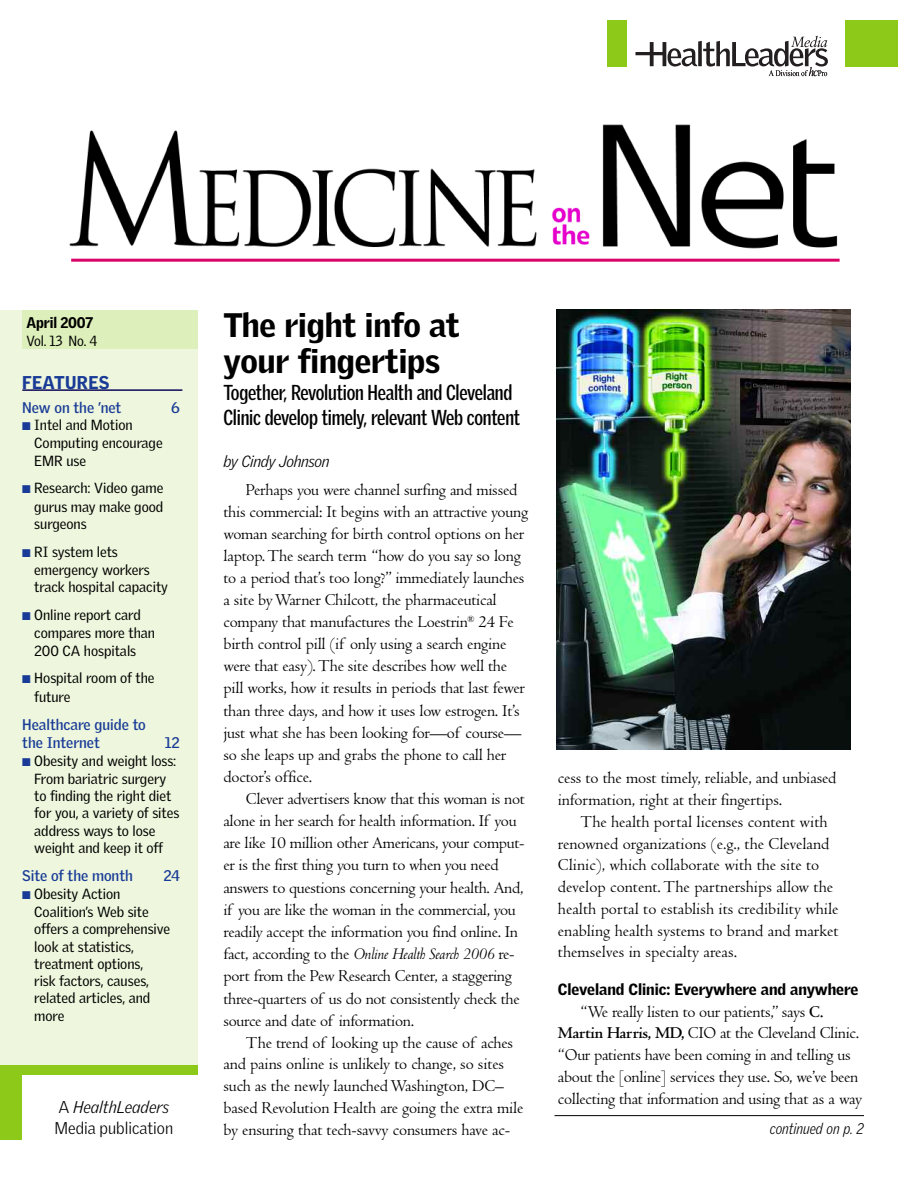
<style>
.page{position:relative;width:918px;height:1188px;background:#fff}
.page>*{position:absolute;margin:0;border:0;box-sizing:border-box;transform-origin:0 0}
.t1{font:900 33px/36.8px "Griffith Gothic";letter-spacing:-.005em;color:#000}
.t2{font:700 21px/24.8px "Griffith Gothic Cond";letter-spacing:-.01em;color:#000}
.t3{font:900 18px "Griffith Gothic";letter-spacing:.02em;color:#193b97}
.t4{font:17.25px/21.8px "Centaur";letter-spacing:-.01em;color:#000}
.t5{font:300 16.5px/21px "Griffith Gothic";color:#000}
.t6{font:900 15.75px "Griffith Gothic";letter-spacing:-.005em;color:#000}
.t7{font:italic 300 15.75px "Griffith Gothic";letter-spacing:-.02em;color:#000}
.t8{font:700 15px/18px "Griffith Gothic";letter-spacing:-.005em;color:#193b97}
.t9{font:italic 300 15px "Griffith Gothic";color:#000;scale:.9 1}
.t10{font:900 15px "Griffith Gothic";letter-spacing:-.005em;color:#000;scale:.95 1}
.t11{font:14.25px/17.9px "Griffith Gothic";letter-spacing:-.005em;color:#000}
.t12{font:14.25px "Griffith Gothic";letter-spacing:-.005em;color:#000;scale:.95 1}
.s1{color:#193b97}
.s2{font-style:italic}
.s3{font-weight:700}
</style>
<div class="page">
<img style="left:69px;top:124px;width:769px;height:125px">
<hr style="left:71px;top:259px;width:769px;height:3px;background:#dc0368">
<div style="left:607px;top:20px;width:291px;height:46px;background:#8dc919"></div>
<div style="left:628px;top:1px;width:217px;height:96px;background:#fff"></div>
<svg style="left:635px;top:36px;width:193px;height:40px"></svg>
<div style="left:0;top:310px;width:197px;height:762px;background:#eef7dd"></div>
<div style="left:0;top:1065px;width:197px;height:74px;background:#8dc919"></div>
<div style="left:22px;top:1075px;width:183px;height:87px;background:#fff"></div>
<hr style="left:554px;top:1115px;width:310px;height:1px;background:#000">
<div style="left:22px;top:310px;width:175px;height:39px;background:#ddefba"></div>
<hr style="left:22px;top:389px;width:160px;height:2px;background:#0c0759">
<img style="left:556px;top:310px;width:294px;height:439px">
<p class="t10" style="left:27px;top:314px;width:72px">April 2007</p>
<p class="t12" style="left:27px;top:332px;width:76px">Vol. 13 No. 4</p>
<p class="t3" style="left:22px;top:373px;width:89px">FEATURES</p>
<p class="t8" style="left:22px;top:398px;width:101px">New on the ’net</p>
<p class="t8" style="left:171px;top:398px;width:10px">6</p>
<p class="t11" style="left:34px;top:416px;width:130px;text-indent:-12px"><span class="s1">■</span> Intel and Motion<br>Computing encourage<br>EMR use</p>
<p class="t11" style="left:34px;top:479px;width:131px;text-align:justify;text-indent:-12px"><span class="s1">■</span> Research: Video game gurus may make good surgeons</p>
<p class="t11" style="left:34px;top:543px;width:135px;text-indent:-12px"><span class="s1">■</span> RI system lets emergency workers track hospital capacity</p>
<p class="t11" style="left:34px;top:606px;width:122px;text-indent:-12px"><span class="s1">■</span> Online report card compares more than<br>200 CA hospitals</p>
<p class="t11" style="left:34px;top:669px;width:122px;line-height:18.5px;text-indent:-12px"><span class="s1">■</span> Hospital room of the future</p>
<p class="t8" style="left:22px;top:716px;width:125px">Healthcare guide to the Internet</p>
<p class="t8" style="left:165px;top:734px;width:17px">12</p>
<p class="t11" style="left:34px;top:752px;width:147px;text-indent:-12px"><span class="s1">■</span> Obesity and weight loss:<br>From bariatric surgery to finding the right diet for you, a variety of sites address ways to lose weight and keep it off</p>
<p class="t8" style="left:22px;top:867px;width:112px">Site of the month</p>
<p class="t8" style="left:163px;top:867px;width:18px">24</p>
<p class="t11" style="left:34px;top:885px;width:137px;line-height:17.4px;text-indent:-12px"><span class="s1">■</span> Obesity Action<br>Coalition’s Web site offers a comprehensive look at statistics, treatment options,<br>risk factors, causes, related articles, and more</p>
<p class="t5" style="left:54px;top:1097px;width:120px">A <span class="s2">HealthLeaders<br></span>Media publication</p>
<h1 class="t1" style="left:223px;top:307px;width:238px">The right info at your fingertips</h1>
<p class="t2" style="left:223px;top:381px;width:298px">Together, Revolution Health and Cleveland<br>Clinic develop timely, relevant Web content</p>
<p class="t7" style="left:223px;top:452px;width:108px">by Cindy Johnson</p>
<p class="t4" style="left:223px;top:481px;width:306px;text-indent:23px">Perhaps you were channel surfing and missed this commercial: It begins with an attractive young woman searching for birth control options on her laptop. The search term “how do you say so long to a period that’s too long?” immediately launches a site byWarner Chilcott, the pharmaceutical company that manufactures the Loestrin<sup>®</sup> 24 Fe birth control pill (if only using a search engine were that easy). The site describes how well the pill works, how it results in periods that last fewer than three days, and how it uses low estrogen. It’s just what she has been looking for—of course— so she leaps up and grabs the phone to call her doctor’s office.</p>
<p class="t4" style="left:223px;top:789px;width:303px;line-height:22.2px;text-indent:22px">Clever advertisers know that this woman is not alone in her search for health information. If you are like 10 million other Americans, your comput&shy;er is the first thing you turn to when you need answers to questions concerning your health. And, if you are like the woman in the commercial, you readily accept the information you find online. In fact, according to the <span class="s2">Online Health Search 2006</span> re&shy;port from the Pew Research Center, a staggering three-quarters of us do not consistently check the source and date of information.</p>
<p class="t4" style="left:223px;top:1033px;width:301px;text-indent:22px">The trend of looking up the cause of aches and pains online is unlikely to change, so sites such as the newly launched Washington, DC– based Revolution Health are going the extra mile by ensuring that tech-savvy consumers have ac-</p>
<p class="t4" style="left:558px;top:769px;width:280px">cess to the most timely, reliable, and unbiased information, right at their fingertips.</p>
<p class="t4" style="left:558px;top:813px;width:282px;text-indent:22px">The health portal licenses content with renowned organizations (e.g., the Cleveland Clinic), which collaborate with the site to develop content. The partnerships allow the health portal to establish its credibility while enabling health systems to brand and market themselves in specialty areas.</p>
<p class="t6" style="left:558px;top:980px;width:302px">Cleveland Clinic: Everywhere and anywhere</p>
<p class="t4" style="left:558px;top:1002px;width:306px;text-indent:23px">“We really listen to our patients,” says <span class="s3">C.<br>Martin Harris, MD,</span> CIO at the Cleveland Clinic. “Our patients have been coming in and telling us about the [online] services they use. So, we’ve been collecting that information and using that as a way</p>
<p class="t9" style="left:770px;top:1120px;width:106px">continued on p. 2</p>
</div>
